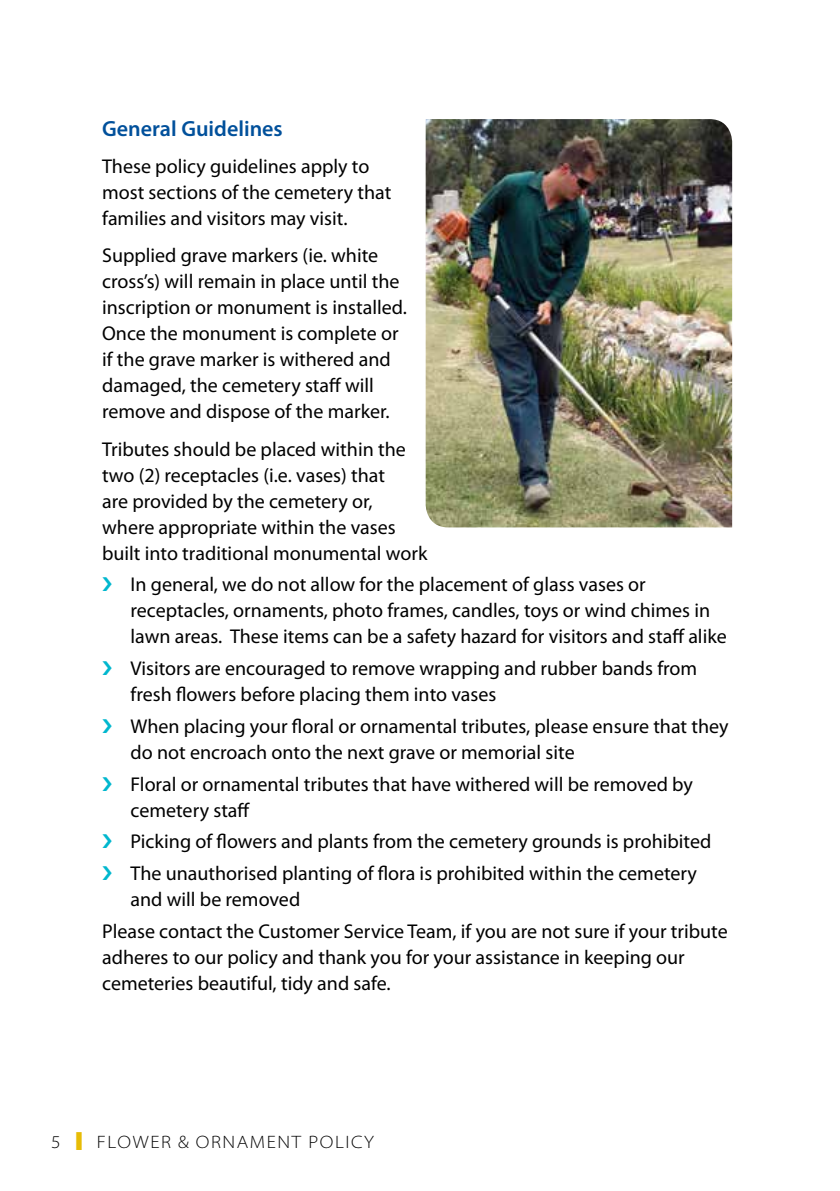
<style>
.page{position:relative;width:840px;height:1191px;background:#fff}
.page>*{position:absolute;margin:0;border:0;box-sizing:border-box;transform-origin:0 0}
.t1{font:600 22px "Myriad Pro";color:#00509b}
.t2{font:20px/26px "Myriad Pro";color:#000}
.t3{font:300 semi-expanded 18px "Myriad Pro";letter-spacing:.09em;color:#000}
.s1{color:#e7bc06}
</style>
<div class="page">
<img style="left:425px;top:119px;width:306px;height:408px">
<p class="t1" style="left:102px;top:114px;width:182px">General Guidelines</p>
<p class="t2" style="left:102px;top:153px;width:290px">These policy guidelines apply to most sections of the cemetery that families and visitors may visit.</p>
<p class="t2" style="left:102px;top:242px;width:306px">Supplied grave markers (ie. white cross’s) will remain in place until the inscription or monument is installed.<br>Once the monument is complete or if the grave marker is withered and damaged, the cemetery staff will remove and dispose of the marker.</p>
<p class="t2" style="left:102px;top:436px;width:326px">Tributes should be placed within the two (2) receptacles (i.e. vases) that<br>are provided by the cemetery or, where appropriate within the vases built into traditional monumental work</p>
<p class="t2" style="left:130px;top:571px;width:597px">In general, we do not allow for the placement of glass vases or receptacles, ornaments, photo frames, candles, toys or wind chimes in lawn areas. These items can be a safety hazard for visitors and staff alike</p>
<p class="t2" style="left:130px;top:655px;width:568px">Visitors are encouraged to remove wrapping and rubber bands from fresh flowers before placing them into vases</p>
<p class="t2" style="left:130px;top:713px;width:599px">When placing your floral or ornamental tributes, please ensure that they do not encroach onto the next grave or memorial site</p>
<p class="t2" style="left:130px;top:770px;width:563px">Floral or ornamental tributes that have withered will be removed by cemetery staff</p>
<p class="t2" style="left:130px;top:825px;width:582px;line-height:31.6px">Picking of flowers and plants from the cemetery grounds is prohibited<br>The unauthorised planting of flora is prohibited within the cemetery</p>
<p class="t2" style="left:102px;top:883px;width:626px;line-height:31.6px;text-indent:28px">and will be removed<br>Please contact the Customer Service Team, if you are not sure if your tribute</p>
<p class="t2" style="left:102px;top:943px;width:584px">adheres to our policy and thank you for your assistance in keeping our cemeteries beautiful, tidy and safe.</p>
<p class="t3" style="left:51px;top:1132px;width:324px">5 <span class="s1">❙</span> FLOWER &amp; ORNAMENT POLICY</p>
</div>
